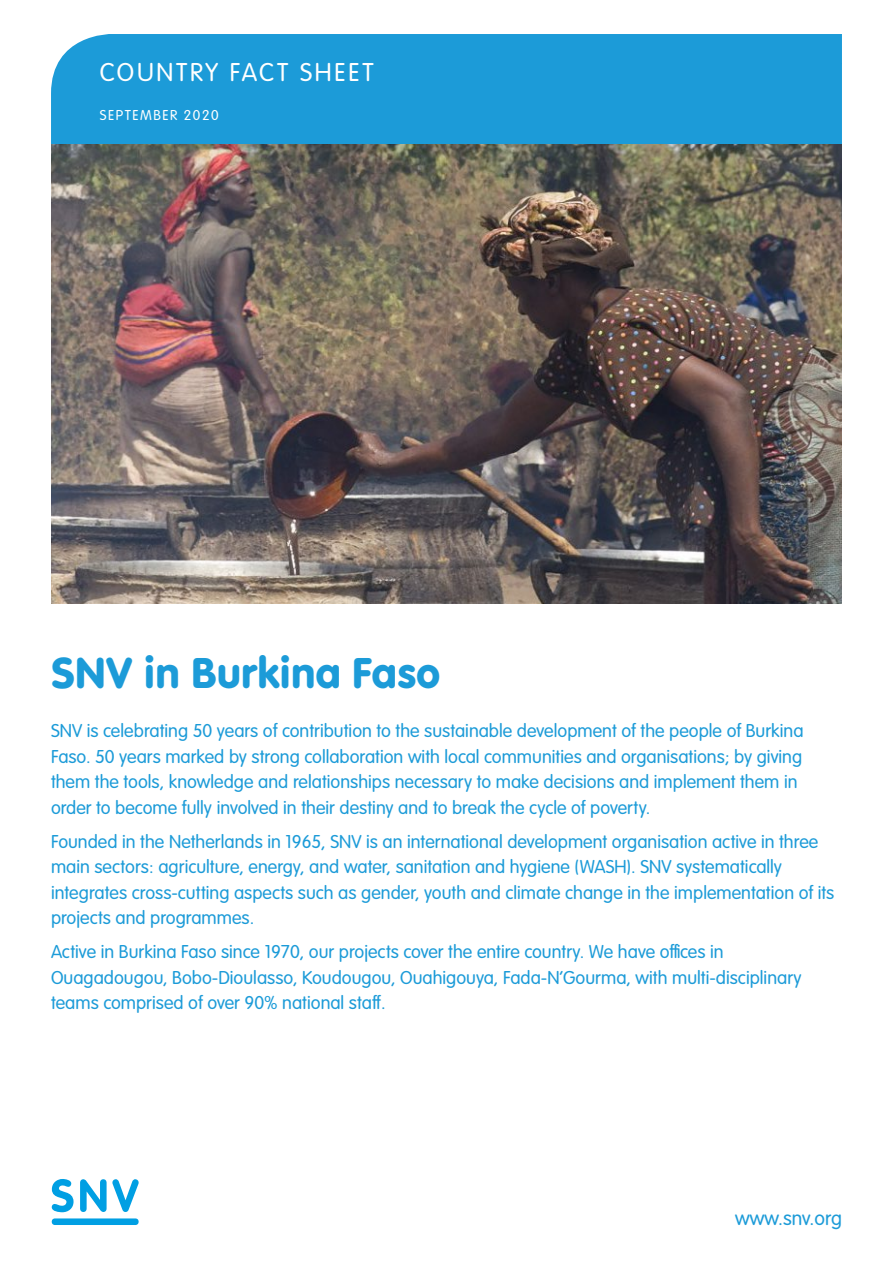
<style>
.page{position:relative;width:893px;height:1263px;background:#fff}
.page>*{position:absolute;margin:0;border:0;box-sizing:border-box;transform-origin:0 0}
.t1{font:45px "VAG Rundschrift D";color:#1c9bd8}
.t2{font:300 27px "VAG Rundschrift D";letter-spacing:.1em;color:#fff}
.t3{font:300 21px "VAG Rundschrift D";color:#1c9bd8}
.t4{font:300 19.5px/25.5px "VAG Rundschrift D";color:#1c9bd8}
.t5{font:300 15px "VAG Rundschrift D";letter-spacing:.1em;color:#fff}
</style>
<div class="page">
<div style="left:51px;top:34px;width:791px;height:111px;background:#1c9bd8"></div>
<img style="left:51px;top:145px;width:791px;height:459px">
<svg style="left:52px;top:1179px;width:22px;height:33px"></svg>
<svg style="left:80px;top:1179px;width:59px;height:33px"></svg>
<div style="left:52px;top:1218px;width:87px;height:7px;background:#009fe3;border-radius:3px"></div>
<h2 class="t2" style="left:100px;top:58px;width:275px">COUNTRY FACT SHEET</h2>
<p class="t5" style="left:100px;top:107px;width:120px">SEPTEMBER 2020</p>
<h1 class="t1" style="left:51px;top:646px;width:391px">SNV in Burkina Faso</h1>
<p class="t4" style="left:51px;top:718px;width:754px">SNV is celebrating 50 years of contribution to the sustainable development of the people of Burkina Faso. 50 years marked by strong collaboration with local communities and organisations; by giving them the tools, knowledge and relationships necessary to make decisions and implement them in order to become fully involved in their destiny and to break the cycle of poverty.</p>
<p class="t4" style="left:51px;top:829px;width:785px">Founded in the Netherlands in 1965, SNV is an international development organisation active in three main sectors: agriculture, energy, and water, sanitation and hygiene (WASH). SNV systematically integrates cross-cutting aspects such as gender, youth and climate change in the implementation of its projects and programmes.</p>
<p class="t4" style="left:51px;top:939px;width:752px">Active in Burkina Faso since 1970, our projects cover the entire country. We have offices in<br>Ouagadougou, Bobo-Dioulasso, Koudougou, Ouahigouya, Fada-N’Gourma, with multi-disciplinary teams comprised of over 90% national staff.</p>
<p class="t3" style="left:735px;top:1207px;width:108px">www.snv.org</p>
</div>
